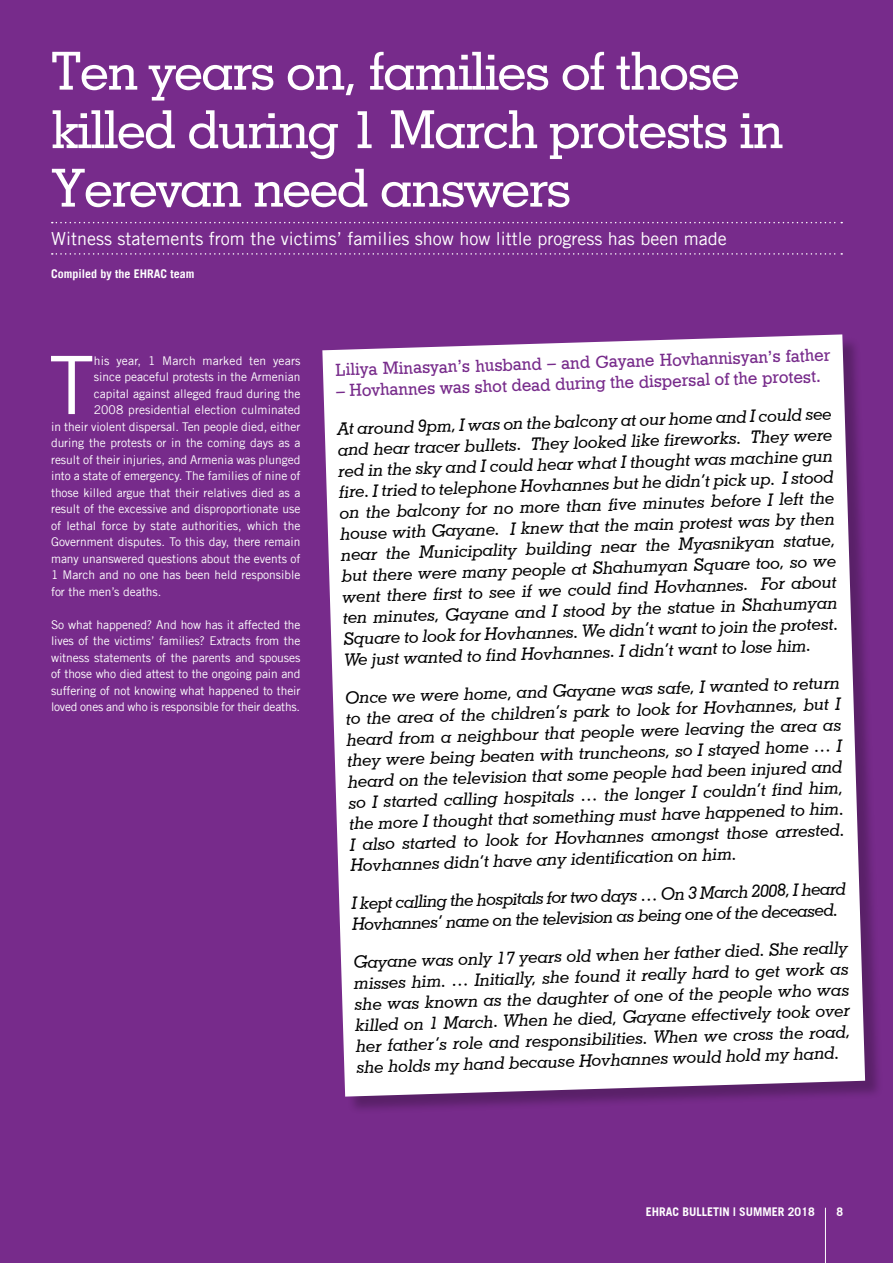
<style>
.page{position:relative;width:893px;height:1263px;background:#772b8b}
.page>*{position:absolute;margin:0;border:0;box-sizing:border-box;transform-origin:0 0}
.t1{font:80.55px "Trade Gothic LT";color:#fff}
.t2{font:500 52.5px/58.5px "Geometric Slab 703 BT";letter-spacing:-.025em;color:#fff}
.t3{font:18px "Trade Gothic LT";color:#fff}
.t4{font:italic 500 17.25px/21px "Geometric Slab 703 BT";color:#000;text-align:justify}
.t5{font:17.25px "Geometric Slab 712 BT Medium A";color:#772b8b}
.t6{font:12px/16.5px "Trade Gothic LT";color:#fff;text-align:justify}
.t7{font:700 12px "Trade Gothic";color:#fff}
.t8{font:700 12px "Trade Gothic LT";color:#fff}
</style>
<div class="page">
<svg style="left:52px;top:222px;width:790px;height:1px"></svg>
<svg style="left:52px;top:253px;width:790px;height:2px"></svg>
<div style="left:325px;top:337px;width:558px;height:778px;background:#000;opacity:.25"></div>
<div style="left:322px;top:334px;width:543px;height:762px;background:#fff"></div>
<hr style="left:825px;top:1208px;width:1px;height:55px;background:#fff">
<h2 class="t2" style="left:51px;top:41px;width:734px">Ten years on, families of those killed during 1 March protests in<br>Yerevan need answers</h2>
<p class="t3" style="left:51px;top:227px;width:677px">Witness statements from the victims’ families show how little progress has been made</p>
<p class="t8" style="left:51px;top:266px;width:145px">Compiled by the EHRAC team</p>
<h1 class="t1" style="left:49px;top:337px;width:46px">T</h1>
<p class="t6" style="left:94px;top:352px;width:208px">his year, 1 March marked ten years</p>
<p class="t6" style="left:94px;top:368px;width:208px">since peaceful protests in the Armenian</p>
<p class="t6" style="left:94px;top:385px;width:208px">capital against alleged fraud during the</p>
<p class="t6" style="left:94px;top:401px;width:208px">2008 presidential election culminated</p>
<p class="t6" style="left:51px;top:418px;width:251px">in their violent dispersal. Ten people died, either</p>
<p class="t6" style="left:51px;top:434px;width:251px">during the protests or in the coming days as a</p>
<p class="t6" style="left:51px;top:451px;width:251px">result of their injuries, and Armenia was plunged</p>
<p class="t6" style="left:51px;top:467px;width:251px">into a state of emergency. The families of nine of</p>
<p class="t6" style="left:51px;top:484px;width:251px">those killed argue that their relatives died as a</p>
<p class="t6" style="left:51px;top:500px;width:251px">result of the excessive and disproportionate use</p>
<p class="t6" style="left:51px;top:517px;width:251px">of lethal force by state authorities, which the</p>
<p class="t6" style="left:51px;top:533px;width:251px">Government disputes. To this day, there remain</p>
<p class="t6" style="left:51px;top:550px;width:251px">many unanswered questions about the events of</p>
<p class="t6" style="left:51px;top:566px;width:251px">1 March and no one has been held responsible</p>
<p class="t6" style="left:51px;top:583px;width:112px">for the men’s deaths.</p>
<p class="t6" style="left:51px;top:616px;width:251px">So what happened? And how has it affected the lives of the victims’ families? Extracts from the witness statements of the parents and spouses of those who died attest to the ongoing pain and suffering of not knowing what happened to their loved ones and who is responsible for their deaths.</p>
<p class="t5" style="left:335px;top:360px;width:496px;rotate:-2deg">Liliya Minasyan’s husband – and Gayane Hovhannisyan’s father</p>
<p class="t5" style="left:336px;top:381px;width:486px;rotate:-2deg">– Hovhannes was shot dead during the dispersal of the protest.</p>
<p class="t4" style="left:336px;top:419px;width:497px;rotate:-2deg">At around 9pm, I was on the balcony at our home and I could see and hear tracer bullets. They looked like fireworks. They were red in the sky and I could hear what I thought was machine gun fire. I tried to telephone Hovhannes but he didn’t pick up. I stood on the balcony for no more than five minutes before I left the house with Gayane. I knew that the main protest was by then near the Municipality building near the Myasnikyan statue, but there were many people at Shahumyan Square too, so we went there first to see if we could find Hovhannes. For about ten minutes, Gayane and I stood by the statue in Shahumyan Square to look for Hovhannes. We didn’t want to join the protest.<br>We just wanted to find Hovhannes. I didn’t want to lose him.</p>
<p class="t4" style="left:345px;top:688px;width:497px;rotate:-2deg">Once we were home, and Gayane was safe, I wanted to return to the area of the children’s park to look for Hovhannes, but I heard from a neighbour that people were leaving the area as they were being beaten with truncheons, so I stayed home … I heard on the television that some people had been injured and so I started calling hospitals … the longer I couldn’t find him, the more I thought that something must have happened to him.<br>I also started to look for Hovhannes amongst those arrested.<br>Hovhannes didn’t have any identification on him.</p>
<p class="t4" style="left:352px;top:893px;width:496px;rotate:-2deg">I kept calling the hospitals for two days … On 3 March 2008, I heard<br>Hovhannes’ name on the television as being one of the deceased.</p>
<p class="t4" style="left:353px;top:953px;width:497px;rotate:-2deg">Gayane was only 17 years old when her father died. She really misses him. … Initially, she found it really hard to get work as she was known as the daughter of one of the people who was killed on 1 March. When he died, Gayane effectively took over her father’s role and responsibilities. When we cross the road, she holds my hand because Hovhannes would hold my hand.</p>
<p class="t7" style="left:646px;top:1205px;width:170px">EHRAC BULLETIN | SUMMER 2018</p>
<p class="t7" style="left:836px;top:1205px;width:8px">8</p>
</div>
